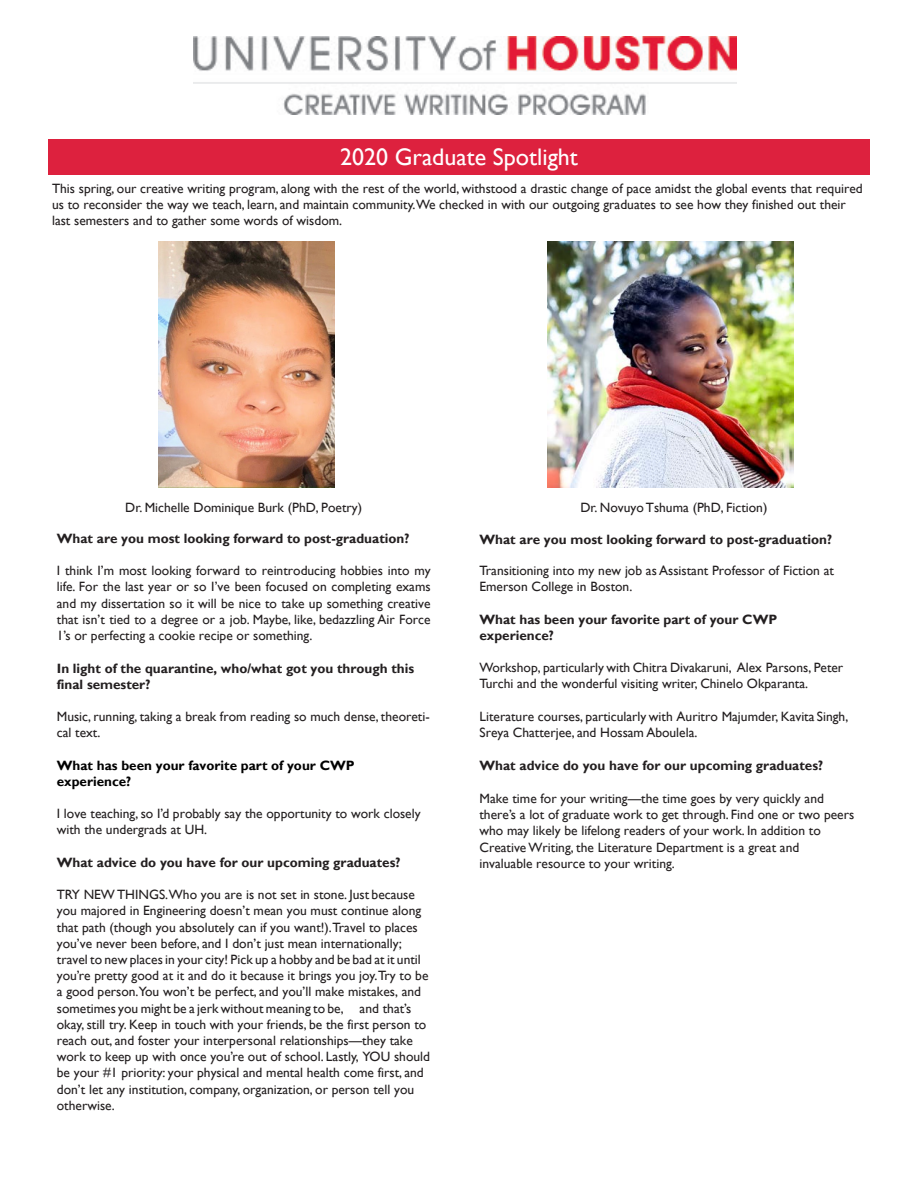
<style>
.page{position:relative;width:918px;height:1188px;background:#fff}
.page>*{position:absolute;margin:0;border:0;box-sizing:border-box;transform-origin:0 0}
.t1{font:24px "Gill Sans";color:#fff}
.t2{font:13.5px/16.2px "Gill Sans";color:#231f20}
.t3{font:700 13.5px/16.2px "Gill Sans";color:#231f20}
.t4{font:700 13.5px/16.2px "Gill Sans";color:#000}
</style>
<div class="page">
<img style="left:193px;top:36px;width:544px;height:79px">
<img style="left:158px;top:241px;width:177px;height:247px">
<div style="left:49px;top:139px;width:821px;height:36px;background:#dd213e"></div>
<img style="left:547px;top:241px;width:247px;height:247px">
<p class="t1" style="left:340px;top:143px;width:239px">2020 Graduate Spotlight</p>
<p class="t2" style="left:52px;top:181px;width:812px">This spring, our creative writing program, along with the rest of the world, withstood a drastic change of pace amidst the global events that required us to reconsider the way we teach, learn, and maintain community. We checked in with our outgoing graduates to see how they finished out their last semesters and to gather some words of wisdom.</p>
<p class="t2" style="left:125px;top:500px;width:238px">Dr. Michelle Dominique Burk (PhD, Poetry)</p>
<p class="t3" style="left:57px;top:531px;width:354px">What are you most looking forward to post-graduation?</p>
<p class="t2" style="left:57px;top:563px;width:375px;text-align:justify">I think I’m most looking forward to reintroducing hobbies into my life. For the last year or so I’ve been focused on completing exams and my dissertation so it will be nice to take up something creative that isn’t tied to a degree or a job. Maybe, like, bedazzling Air Force 1’s or perfecting a cookie recipe or something.</p>
<p class="t3" style="left:57px;top:661px;width:359px">In light of the quarantine, who/what got you through this final semester?</p>
<p class="t2" style="left:57px;top:709px;width:374px">Music, running, taking a break from reading so much dense, theoreti&shy;cal text.</p>
<p class="t4" style="left:57px;top:758px;width:299px">What has been your favorite part of your CWP experience?</p>
<p class="t2" style="left:57px;top:806px;width:365px">I love teaching, so I’d probably say the opportunity to work closely with the undergrads at UH.</p>
<p class="t3" style="left:57px;top:855px;width:345px">What advice do you have for our upcoming graduates?</p>
<p class="t2" style="left:57px;top:887px;width:375px">TRY NEW THINGS. Who you are is not set in stone. Just because you majored in Engineering doesn’t mean you must continue along that path (though you absolutely can if you want!). Travel to places you’ve never been before, and I don’t just mean internationally; travel to new places in your city! Pick up a hobby and be bad at it until you’re pretty good at it and do it because it brings you joy. Try to be a good person. You won’t be perfect, and you’ll make mistakes, and sometimes you might be a jerk without meaning to be, and that’s okay, still try. Keep in touch with your friends, be the first person to reach out, and foster your interpersonal relationships—they take work to keep up with once you’re out of school. Lastly, YOU should be your #1 priority: your physical and mental health come first, and don’t let any institution, company, organization, or person tell you otherwise.</p>
<p class="t2" style="left:580px;top:500px;width:189px">Dr. Novuyo Tshuma (PhD, Fiction)</p>
<p class="t3" style="left:479px;top:532px;width:354px">What are you most looking forward to post-graduation?</p>
<p class="t2" style="left:479px;top:563px;width:356px">Transitioning into my new job as Assistant Professor of Fiction at<br>Emerson College in Boston.</p>
<p class="t3" style="left:479px;top:612px;width:299px">What has been your favorite part of your CWP experience?</p>
<p class="t2" style="left:479px;top:660px;width:365px">Workshop, particularly with Chitra Divakaruni, Alex Parsons, Peter<br>Turchi and the wonderful visiting writer, Chinelo Okparanta.</p>
<p class="t2" style="left:479px;top:708px;width:370px">Literature courses, particularly with Auritro Majumder, Kavita Singh,<br>Sreya Chatterjee, and Hossam Aboulela.</p>
<p class="t3" style="left:479px;top:758px;width:345px">What advice do you have for our upcoming graduates?</p>
<p class="t2" style="left:479px;top:791px;width:376px">Make time for your writing—the time goes by very quickly and there’s a lot of graduate work to get through. Find one or two peers who may likely be lifelong readers of your work. In addition to Creative Writing, the Literature Department is a great and invaluable resource to your writing.</p>
</div>
